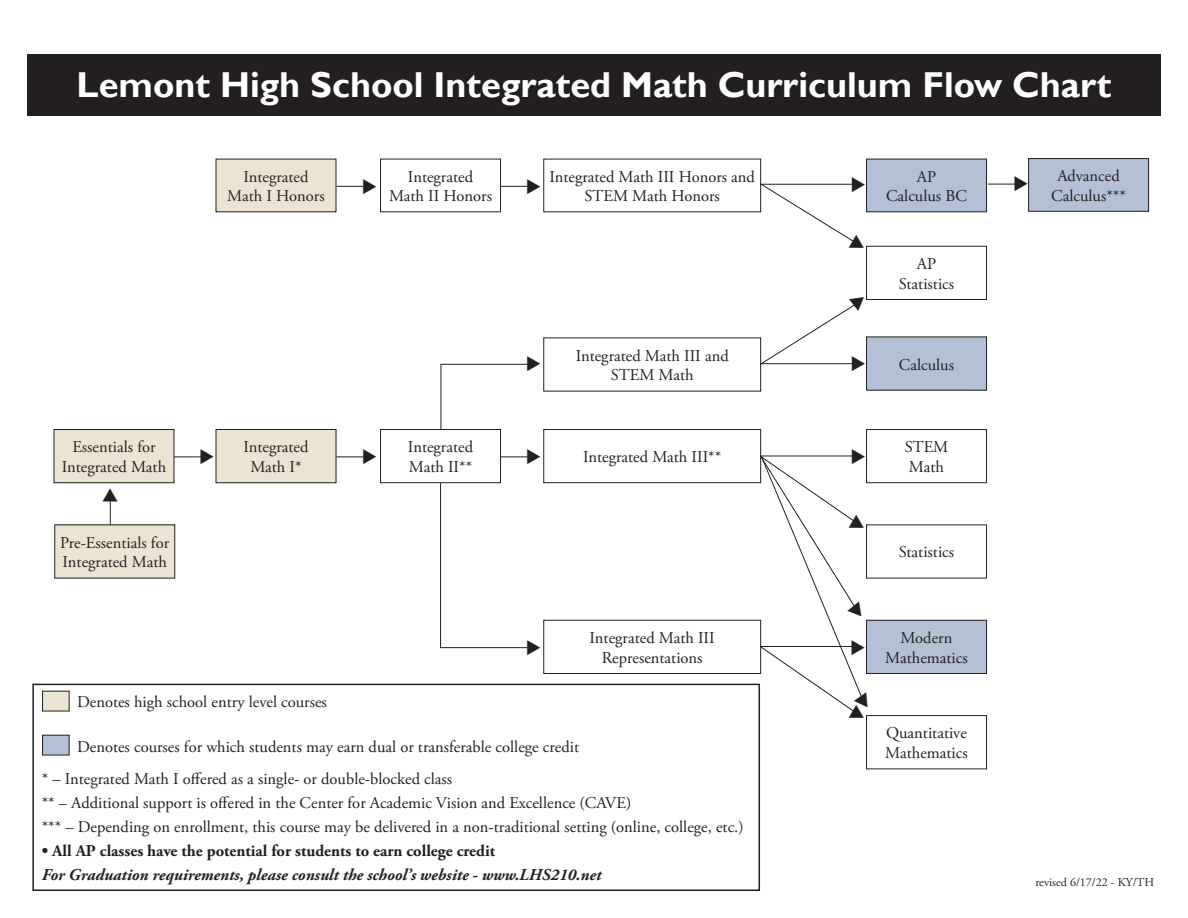
<style>
.page{position:relative;width:1188px;height:918px;background:#fff}
.page>*{position:absolute;margin:0;border:0;box-sizing:border-box;transform-origin:0 0}
.t1{font:700 36px "Gill Sans";color:#fff}
.t2{font:16.5px "Adobe Garamond Pro";color:#231f20}
.t3{font:italic 700 16.5px "Adobe Garamond Pro";color:#231f20}
.t4{font:700 16.5px "Adobe Garamond Pro";color:#231f20}
.t5{font:12px "Adobe Garamond Pro";color:#231f20}
</style>
<div class="page">
<div style="left:32px;top:684px;width:728px;height:207px;border:2px solid #231f20"></div>
<div style="left:54px;top:430px;width:120px;height:53px;background:#ece4d2"></div>
<div style="left:54px;top:429px;width:120px;height:54px;border:1px solid #231f20"></div>
<div style="left:216px;top:429px;width:120px;height:54px;background:#ece4d2"></div>
<div style="left:216px;top:429px;width:120px;height:54px;border:1px solid #231f20"></div>
<div style="left:380px;top:429px;width:121px;height:54px;border:1px solid #231f20"></div>
<div style="left:543px;top:429px;width:218px;height:54px;border:1px solid #231f20"></div>
<div style="left:866px;top:429px;width:121px;height:54px;border:1px solid #231f20"></div>
<div style="left:543px;top:620px;width:218px;height:54px;border:1px solid #231f20"></div>
<div style="left:866px;top:715px;width:121px;height:54px;border:1px solid #231f20"></div>
<div style="left:867px;top:159px;width:120px;height:53px;background:#b3c0d6"></div>
<div style="left:866px;top:159px;width:121px;height:53px;border:1px solid #231f20"></div>
<div style="left:867px;top:337px;width:120px;height:53px;background:#b3c0d6"></div>
<div style="left:866px;top:246px;width:121px;height:54px;border:1px solid #231f20"></div>
<div style="left:1029px;top:159px;width:120px;height:52px;background:#b3c0d6"></div>
<div style="left:1028px;top:158px;width:121px;height:54px;border:1px solid #231f20"></div>
<div style="left:27px;top:54px;width:1134px;height:62px;background:#231f20"></div>
<hr style="left:441px;top:364px;width:87px;height:1px;background:#231f20">
<div style="left:55px;top:525px;width:120px;height:53px;background:#ece4d2"></div>
<div style="left:54px;top:524px;width:121px;height:54px;border:1px solid #231f20"></div>
<hr style="left:441px;top:364px;width:1px;height:65px;background:#231f20">
<hr style="left:441px;top:647px;width:87px;height:1px;background:#231f20">
<hr style="left:440px;top:483px;width:1px;height:165px;background:#231f20">
<div style="left:867px;top:620px;width:120px;height:54px;background:#b3c0d6"></div>
<div style="left:866px;top:620px;width:121px;height:54px;border:1px solid #231f20"></div>
<div style="left:216px;top:159px;width:120px;height:53px;background:#ece4d2"></div>
<div style="left:380px;top:159px;width:121px;height:53px;border:1px solid #231f20"></div>
<div style="left:43px;top:691px;width:26px;height:20px;background:#ece4d2"></div>
<div style="left:43px;top:735px;width:26px;height:20px;background:#b3c0d6"></div>
<div style="left:42px;top:735px;width:28px;height:20px;border:1px solid #231f20"></div>
<svg style="left:174px;top:449px;width:27px;height:15px"></svg>
<svg style="left:501px;top:449px;width:27px;height:15px"></svg>
<svg style="left:102px;top:501px;width:15px;height:24px"></svg>
<svg style="left:337px;top:456px;width:27px;height:2px"></svg>
<svg style="left:988px;top:183px;width:27px;height:2px"></svg>
<svg style="left:337px;top:185px;width:27px;height:2px"></svg>
<svg style="left:501px;top:178px;width:27px;height:15px"></svg>
<svg style="left:759px;top:291px;width:110px;height:80px"></svg>
<svg style="left:760px;top:177px;width:108px;height:77px"></svg>
<svg style="left:760px;top:449px;width:114px;height:275px"></svg>
<p class="t1" style="left:77px;top:63px;width:1036px">Lemont High School Integrated Math Curriculum Flow Chart</p>
<p class="t2" style="left:243px;top:166px;width:67px">Integrated</p>
<p class="t2" style="left:227px;top:186px;width:99px">Math I Honors</p>
<p class="t2" style="left:72px;top:437px;width:85px">Essentials for</p>
<p class="t2" style="left:62px;top:457px;width:106px">Integrated Math</p>
<p class="t2" style="left:60px;top:532px;width:110px">Pre-Essentials for</p>
<p class="t2" style="left:63px;top:552px;width:106px">Integrated Math</p>
<p class="t2" style="left:243px;top:437px;width:67px">Integrated</p>
<p class="t2" style="left:250px;top:457px;width:53px">Math I*</p>
<p class="t2" style="left:408px;top:166px;width:67px">Integrated</p>
<p class="t2" style="left:389px;top:186px;width:104px">Math II Honors</p>
<p class="t2" style="left:549px;top:166px;width:207px">Integrated Math III Honors and</p>
<p class="t2" style="left:584px;top:186px;width:137px">STEM Math Honors</p>
<p class="t2" style="left:576px;top:345px;width:155px">Integrated Math III and</p>
<p class="t2" style="left:611px;top:365px;width:84px">STEM Math</p>
<p class="t2" style="left:408px;top:437px;width:67px">Integrated</p>
<p class="t2" style="left:409px;top:457px;width:65px">Math II**</p>
<p class="t2" style="left:583px;top:447px;width:140px">Integrated Math III**</p>
<p class="t2" style="left:590px;top:628px;width:127px">Integrated Math III</p>
<p class="t2" style="left:602px;top:648px;width:102px">Representations</p>
<p class="t2" style="left:77px;top:692px;width:251px">Denotes high school entry level courses</p>
<p class="t2" style="left:77px;top:737px;width:504px">Denotes courses for which students may earn dual or transferable college credit</p>
<p class="t2" style="left:42px;top:769px;width:412px">* – Integrated Math I offered as a single- or double-blocked class</p>
<p class="t2" style="left:42px;top:793px;width:591px">** – Additional support is offered in the Center for Academic Vision and Excellence (CAVE)</p>
<p class="t2" style="left:42px;top:817px;width:703px">*** – Depending on enrollment, this course may be delivered in a non-traditional setting (online, college, etc.)</p>
<p class="t4" style="left:42px;top:841px;width:455px">• All AP classes have the potential for students to earn college credit</p>
<p class="t3" style="left:42px;top:865px;width:561px">For Graduation requirements, please consult the school’s website - www.LHS210.net</p>
<p class="t2" style="left:917px;top:166px;width:21px">AP</p>
<p class="t2" style="left:886px;top:186px;width:82px">Calculus BC</p>
<p class="t2" style="left:917px;top:254px;width:21px">AP</p>
<p class="t2" style="left:899px;top:274px;width:57px">Statistics</p>
<p class="t2" style="left:899px;top:354px;width:57px">Calculus</p>
<p class="t2" style="left:905px;top:437px;width:45px">STEM</p>
<p class="t2" style="left:909px;top:457px;width:37px">Math</p>
<p class="t2" style="left:899px;top:542px;width:57px">Statistics</p>
<p class="t2" style="left:901px;top:628px;width:53px">Modern</p>
<p class="t2" style="left:885px;top:648px;width:84px">Mathematics</p>
<p class="t2" style="left:886px;top:723px;width:82px">Quantitative</p>
<p class="t2" style="left:885px;top:743px;width:84px">Mathematics</p>
<p class="t2" style="left:1057px;top:166px;width:64px">Advanced</p>
<p class="t2" style="left:1051px;top:186px;width:76px">Calculus***</p>
<p class="t5" style="left:1035px;top:875px;width:120px">revised 6/17/22 - KY/TH</p>
</div>
